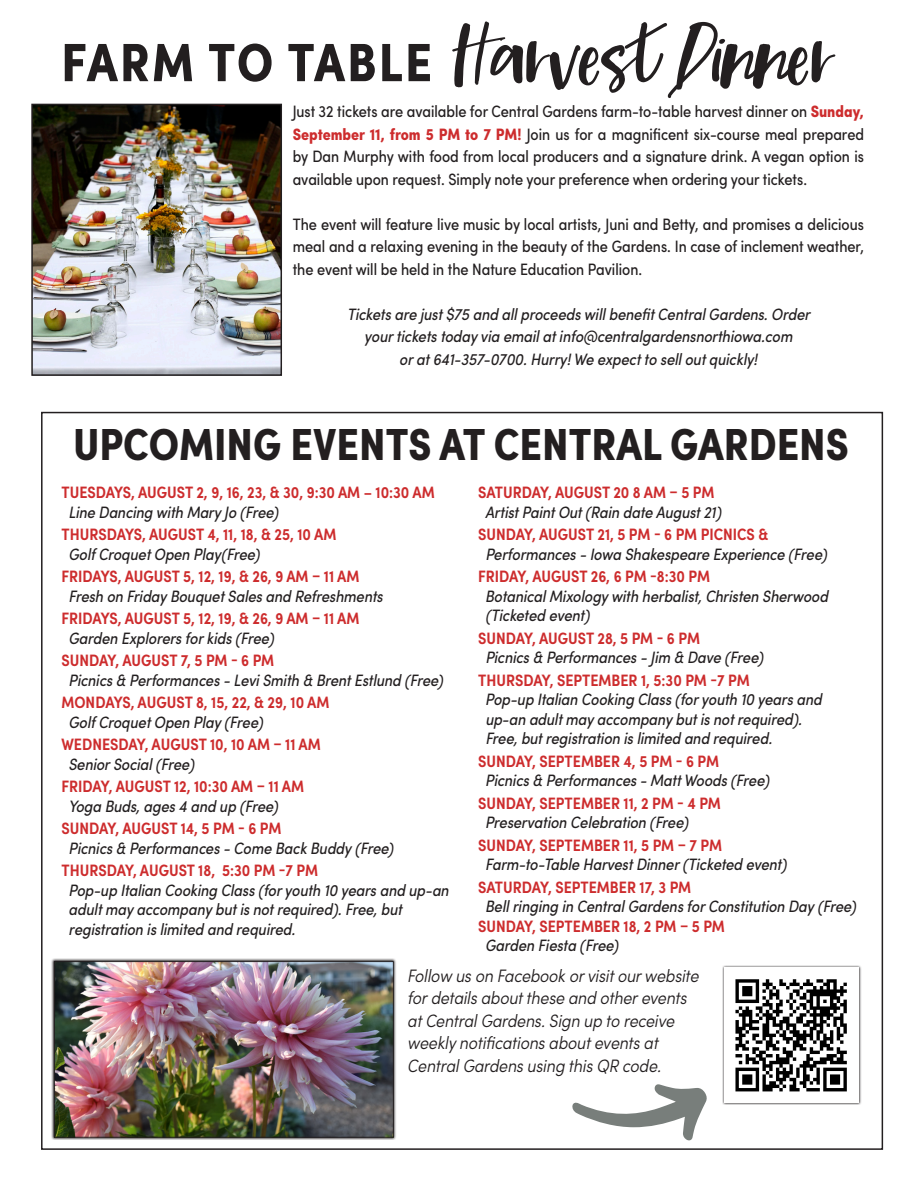
<style>
.page{position:relative;width:918px;height:1188px;background:#fff}
.page>*{position:absolute;margin:0;border:0;box-sizing:border-box;transform-origin:0 0}
.t1{font:65.85px "Carlos Hand";color:#231f20}
.t2{font:700 condensed 54px "Sofia Pro";letter-spacing:.04em;color:#231f20}
.t3{font:700 condensed 45px "Sofia Pro";color:#231f20}
.t4{font:italic 300 condensed 18px/22.5px "Sofia Pro";color:#231f20}
.t5{font:italic condensed 16.5px "Sofia Pro";color:#231f20}
.t6{font:600 condensed 16.5px "Sofia Pro";color:#cd2c2d}
.t7{font:condensed 16.5px/22.5px "Sofia Pro";color:#231f20;text-align:justify}
.s1{font-weight:700;color:#cd2c2d}
</style>
<div class="page">
<img style="left:34px;top:107px;width:245px;height:266px">
<div style="left:31px;top:104px;width:251px;height:272px;border:2px solid #231f20"></div>
<svg style="left:51px;top:958px;width:345px;height:182px;background:#b0afaf"></svg>
<img style="left:56px;top:963px;width:336px;height:173px">
<div style="left:54px;top:961px;width:340px;height:177px;border:1px solid #231f20"></div>
<svg style="left:722px;top:965px;width:140px;height:140px"></svg>
<img style="left:724px;top:968px;width:135px;height:135px">
<svg style="left:572px;top:1084px;width:135px;height:57px"></svg>
<p class="t2" style="left:61px;top:29px;width:372px">FARM TO TABLE</p>
<p class="t1" style="left:452px;top:13px;width:386px">Harvest Dinner</p>
<p class="t7" style="left:293px;top:100px;width:573px">Just 32 tickets are available for Central Gardens farm-to-table harvest dinner on <span class="s1">Sunday, September 11, from 5 PM to 7 PM!</span> Join us for a magnificent six-course meal prepared by Dan Murphy with food from local producers and a signature drink. A vegan option is available upon request. Simply note your preference when ordering your tickets.</p>
<p class="t7" style="left:293px;top:213px;width:573px">The event will feature live music by local artists, Juni and Betty, and promises a delicious meal and a relaxing evening in the beauty of the Gardens. In case of inclement weather, the event will be held in the Nature Education Pavilion.</p>
<p class="t5" style="left:347px;top:304px;width:464px">Tickets are just $75 and all proceeds will benefit Central Gardens. Order</p>
<p class="t5" style="left:364px;top:326px;width:430px">your tickets today via email at info@centralgardensnorthiowa.com</p>
<p class="t5" style="left:399px;top:349px;width:360px">or at 641-357-0700. Hurry! We expect to sell out quickly!</p>
<p class="t3" style="left:73px;top:416px;width:777px">UPCOMING EVENTS AT CENTRAL GARDENS</p>
<p class="t6" style="left:62px;top:482px;width:375px">TUESDAYS, AUGUST 2, 9, 16, 23, &amp; 30, 9:30 AM – 10:30 AM</p>
<p class="t5" style="left:68px;top:502px;width:211px">Line Dancing with Mary Jo (Free)</p>
<p class="t6" style="left:62px;top:524px;width:276px">THURSDAYS, AUGUST 4, 11, 18, &amp; 25, 10 AM</p>
<p class="t5" style="left:68px;top:544px;width:193px">Golf Croquet Open Play(Free)</p>
<p class="t6" style="left:62px;top:566px;width:300px">FRIDAYS, AUGUST 5, 12, 19, &amp; 26, 9 AM – 11 AM</p>
<p class="t5" style="left:68px;top:586px;width:316px">Fresh on Friday Bouquet Sales and Refreshments</p>
<p class="t6" style="left:62px;top:608px;width:300px">FRIDAYS, AUGUST 5, 12, 19, &amp; 26, 9 AM – 11 AM</p>
<p class="t5" style="left:68px;top:628px;width:207px">Garden Explorers for kids (Free)</p>
<p class="t6" style="left:62px;top:650px;width:214px">SUNDAY, AUGUST 7, 5 PM - 6 PM</p>
<p class="t5" style="left:68px;top:670px;width:376px">Picnics &amp; Performances - Levi Smith &amp; Brent Estlund (Free)</p>
<p class="t6" style="left:62px;top:692px;width:270px">MONDAYS, AUGUST 8, 15, 22, &amp; 29, 10 AM</p>
<p class="t5" style="left:68px;top:712px;width:196px">Golf Croquet Open Play (Free)</p>
<p class="t6" style="left:62px;top:734px;width:261px">WEDNESDAY, AUGUST 10, 10 AM – 11 AM</p>
<p class="t5" style="left:68px;top:754px;width:127px">Senior Social (Free)</p>
<p class="t6" style="left:62px;top:776px;width:244px">FRIDAY, AUGUST 12, 10:30 AM – 11 AM</p>
<p class="t5" style="left:68px;top:796px;width:211px">Yoga Buds, ages 4 and up (Free)</p>
<p class="t6" style="left:62px;top:818px;width:221px">SUNDAY, AUGUST 14, 5 PM - 6 PM</p>
<p class="t5" style="left:68px;top:838px;width:326px">Picnics &amp; Performances - Come Back Buddy (Free)</p>
<p class="t6" style="left:62px;top:860px;width:258px">THURSDAY, AUGUST 18, 5:30 PM -7 PM</p>
<p class="t5" style="left:68px;top:880px;width:382px">Pop-up Italian Cooking Class (for youth 10 years and up-an</p>
<p class="t5" style="left:69px;top:899px;width:335px">adult may accompany but is not required). Free, but</p>
<p class="t5" style="left:69px;top:919px;width:228px">registration is limited and required.</p>
<p class="t6" style="left:478px;top:482px;width:238px">SATURDAY, AUGUST 20 8 AM – 5 PM</p>
<p class="t5" style="left:485px;top:502px;width:238px">Artist Paint Out (Rain date August 21)</p>
<p class="t6" style="left:478px;top:524px;width:292px">SUNDAY, AUGUST 21, 5 PM - 6 PM PICNICS &amp;</p>
<p class="t5" style="left:485px;top:544px;width:343px">Performances - Iowa Shakespeare Experience (Free)</p>
<p class="t6" style="left:478px;top:566px;width:233px">FRIDAY, AUGUST 26, 6 PM -8:30 PM</p>
<p class="t5" style="left:485px;top:586px;width:344px">Botanical Mixology with herbalist, Christen Sherwood</p>
<p class="t5" style="left:485px;top:605px;width:106px">(Ticketed event)</p>
<p class="t6" style="left:478px;top:628px;width:223px">SUNDAY, AUGUST 28, 5 PM - 6 PM</p>
<p class="t5" style="left:485px;top:647px;width:279px">Picnics &amp; Performances - Jim &amp; Dave (Free)</p>
<p class="t6" style="left:478px;top:670px;width:273px">THURSDAY, SEPTEMBER 1, 5:30 PM -7 PM</p>
<p class="t5" style="left:485px;top:689px;width:338px">Pop-up Italian Cooking Class (for youth 10 years and</p>
<p class="t5" style="left:485px;top:709px;width:318px">up-an adult may accompany but is not required).</p>
<p class="t5" style="left:485px;top:728px;width:288px">Free, but registration is limited and required.</p>
<p class="t6" style="left:478px;top:751px;width:242px">SUNDAY, SEPTEMBER 4, 5 PM - 6 PM</p>
<p class="t5" style="left:485px;top:770px;width:286px">Picnics &amp; Performances - Matt Woods (Free)</p>
<p class="t6" style="left:478px;top:793px;width:244px">SUNDAY, SEPTEMBER 11, 2 PM - 4 PM</p>
<p class="t5" style="left:485px;top:812px;width:205px">Preservation Celebration (Free)</p>
<p class="t6" style="left:478px;top:835px;width:245px">SUNDAY, SEPTEMBER 11, 5 PM – 7 PM</p>
<p class="t5" style="left:485px;top:854px;width:303px">Farm-to-Table Harvest Dinner (Ticketed event)</p>
<p class="t6" style="left:478px;top:877px;width:215px">SATURDAY, SEPTEMBER 17, 3 PM</p>
<p class="t5" style="left:485px;top:896px;width:372px">Bell ringing in Central Gardens for Constitution Day (Free)</p>
<p class="t6" style="left:478px;top:916px;width:248px">SUNDAY, SEPTEMBER 18, 2 PM – 5 PM</p>
<p class="t5" style="left:485px;top:935px;width:135px">Garden Fiesta (Free)</p>
<p class="t4" style="left:407px;top:964px;width:293px">Follow us on Facebook or visit our website for details about these and other events</p>
<p class="t4" style="left:407px;top:1009px;width:268px">at Central Gardens. Sign up to receive</p>
<p class="t4" style="left:407px;top:1031px;width:255px">weekly notifications about events at<br>Central Gardens using this QR code.</p>
</div>
